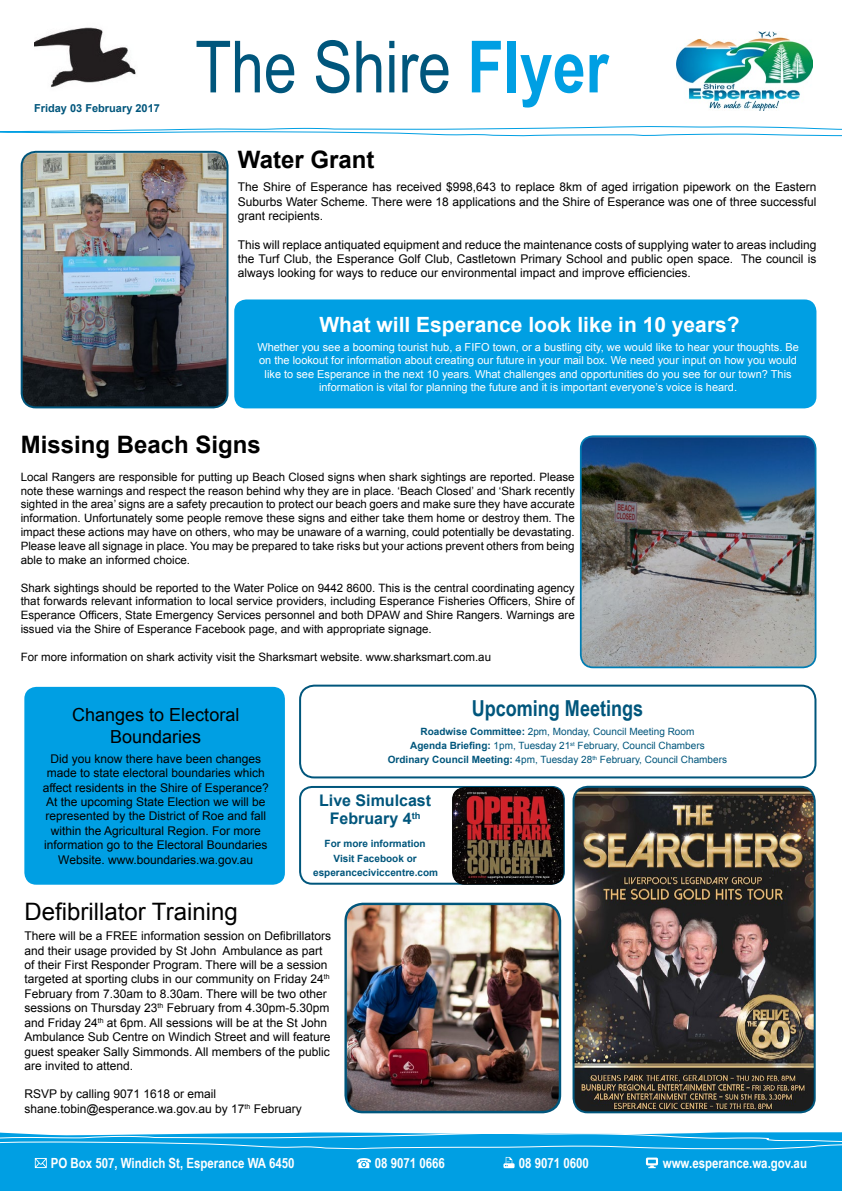
<style>
.page{position:relative;width:842px;height:1191px;background:#fff}
.page>*{position:absolute;margin:0;border:0;box-sizing:border-box;transform-origin:0 0}
.t1{font:72px "Arial Narrow";color:#00567c}
.t2{font:700 24px "Arial";color:#000}
.t3{font:24px "Arial";color:#000}
.t4{font:700 22px "Arial Narrow";color:#00567c}
.t5{font:700 21px "Arial";color:#fff}
.t6{font:18px/21.6px "Arial";color:#000;text-align:center}
.t7{font:700 16px/18.5px "Arial";color:#00567c;text-align:center}
.t8{font:700 14px "Arial Narrow";color:#fff}
.t9{font:12px/14.4px "Arial";color:#000;text-align:justify}
.t10{font:11.5px/13.8px "Arial";color:#000;text-align:justify}
.t11{font:11px/13.2px "Arial";color:#fff;text-align:center}
.t12{font:700 11px "Arial";color:#00567c}
.t13{font:10px/13.8px "Arial";color:#00567c;text-align:center}
.t14{font:700 10px/14.5px "Arial";color:#00567c;text-align:center}
.s1{font-weight:700;color:#009fe3}
.s2{font-weight:700}
</style>
<div class="page">
<div style="left:0;top:1149px;width:842px;height:42px;background:#009fe3"></div>
<svg style="left:0;top:126px;width:842px;height:10px"></svg>
<img style="left:676px;top:31px;width:137px;height:79px">
<svg style="left:645px;top:1156px;width:14px;height:12px"></svg>
<svg style="left:35px;top:1158px;width:12px;height:10px"></svg>
<svg style="left:503px;top:1157px;width:12px;height:11px"></svg>
<svg style="left:357px;top:1158px;width:14px;height:10px"></svg>
<svg style="left:0;top:1132px;width:842px;height:17px;background:#32b1e8"></svg>
<img style="left:34px;top:27px;width:102px;height:61px">
<img style="left:22px;top:153px;width:205px;height:254px">
<div style="left:21px;top:151px;width:207px;height:257px;border:2px solid #00567c;border-radius:14px"></div>
<img style="left:582px;top:437px;width:234px;height:230px">
<div style="left:580px;top:435px;width:236px;height:233px;border:2px solid #007db3;border-radius:12px"></div>
<img style="left:575px;top:788px;width:240px;height:324px">
<div style="left:572px;top:785px;width:244px;height:328px;border:2px solid #00567c;border-radius:14px"></div>
<img style="left:347px;top:905px;width:213px;height:207px">
<div style="left:344px;top:902px;width:217px;height:211px;border:2px solid #00567c;border-radius:17px"></div>
<div style="left:234px;top:299px;width:582px;height:109px;background:#009fe3;border-radius:12px"></div>
<div style="left:299px;top:786px;width:266px;height:98px;border:2px solid #00567c;border-radius:12px"></div>
<img style="left:453px;top:787px;width:110px;height:97px">
<div style="left:452px;top:787px;width:112px;height:97px;border:1px solid #000;border-radius:12px"></div>
<div style="left:24px;top:687px;width:261px;height:197px;background:#009fe3;border-radius:12px"></div>
<div style="left:299px;top:684px;width:517px;height:94px;border:2px solid #00567c;border-radius:14px"></div>
<p class="t12" style="left:34px;top:101px;width:127px">Friday 03 February 2017</p>
<h1 class="t1" style="left:195px;top:14px;width:415px">The Shire <span class="s1">Flyer</span></h1>
<h2 class="t2" style="left:238px;top:144px;width:138px">Water Grant</h2>
<p class="t9" style="left:238px;top:180px;width:580px">The Shire of Esperance has received $998,643 to replace 8km of aged irrigation pipework on the Eastern Suburbs Water Scheme. There were 18 applications and the Shire of Esperance was one of three successful grant recipients.</p>
<p class="t9" style="left:238px;top:237px;width:580px">This will replace antiquated equipment and reduce the maintenance costs of supplying water to areas including the Turf Club, the Esperance Golf Club, Castletown Primary School and public open space. The council is always looking for ways to reduce our environmental impact and improve efficiencies.</p>
<h3 class="t5" style="left:319px;top:311px;width:422px">What will Esperance look like in 10 years?</h3>
<p class="t11" style="left:257px;top:341px;width:543px">Whether you see a booming tourist hub, a FIFO town, or a bustling city, we would like to hear your thoughts. Be on the lookout for information about creating our future in your mail box. We need your input on how you would like to see Esperance in the next 10 years. What challenges and opportunities do you see for our town? This information is vital for planning the future and it is important everyone’s voice is heard.</p>
<h2 class="t2" style="left:21px;top:428px;width:242px">Missing Beach Signs</h2>
<p class="t10" style="left:21px;top:470px;width:556px">Local Rangers are responsible for putting up Beach Closed signs when shark sightings are reported. Please note these warnings and respect the reason behind why they are in place. ‘Beach Closed’ and ‘Shark recently sighted in the area’ signs are a safety precaution to protect our beach goers and make sure they have accurate information. Unfortunately some people remove these signs and either take them home or destroy them. The impact these actions may have on others, who may be unaware of a warning, could potentially be devastating.<br>Please leave all signage in place. You may be prepared to take risks but your actions prevent others from being able to make an informed choice.</p>
<p class="t10" style="left:21px;top:581px;width:555px">Shark sightings should be reported to the Water Police on 9442 8600. This is the central coordinating agency that forwards relevant information to local service providers, including Esperance Fisheries Officers, Shire of Esperance Officers, State Emergency Services personnel and both DPAW and Shire Rangers. Warnings are issued via the Shire of Esperance Facebook page, and with appropriate signage.</p>
<p class="t10" style="left:21px;top:650px;width:472px">For more information on shark activity visit the Sharksmart website. www.sharksmart.com.au</p>
<h3 class="t6" style="left:72px;top:704px;width:169px">Changes to Electoral<br>Boundaries</h3>
<p class="t9" style="left:43px;top:751px;width:227px;text-align:center">Did you know there have been changes made to state electoral boundaries which affect residents in the Shire of Esperance?<br>At the upcoming State Election we will be represented by the District of Roe and fall within the Agricultural Region. For more information go to the Electoral Boundaries Website. www.boundaries.wa.gov.au</p>
<h3 class="t4" style="left:472px;top:691px;width:173px">Upcoming Meetings</h3>
<p class="t13" style="left:388px;top:725px;width:341px"><span class="s2">Roadwise Committee:</span> 2pm, Monday, Council Meeting Room<br><span class="s2">Agenda Briefing:</span> 1pm, Tuesday 21<sup>st</sup> February, Council Chambers<br><span class="s2">Ordinary Council Meeting:</span> 4pm, Tuesday 28<sup>th</sup> February, Council Chambers</p>
<h3 class="t7" style="left:319px;top:791px;width:114px">Live Simulcast<br>February 4<sup>th</sup></h3>
<p class="t14" style="left:313px;top:837px;width:127px">For more information<br>Visit Facebook or esperanceciviccentre.com</p>
<h2 class="t3" style="left:24px;top:896px;width:215px">Defibrillator Training</h2>
<p class="t9" style="left:24px;top:929px;width:308px;text-align:left">There will be a FREE information session on Defibrillators and their usage provided by St John Ambulance as part of their First Responder Program. There will be a session targeted at sporting clubs in our community on Friday 24<sup>th </sup>February from 7.30am to 8.30am. There will be two other sessions on Thursday 23<sup>th</sup> February from 4.30pm-5.30pm and Friday 24<sup>th</sup> at 6pm. All sessions will be at the St John Ambulance Sub Centre on Windich Street and will feature guest speaker Sally Simmonds. All members of the public are invited to attend.</p>
<p class="t9" style="left:24px;top:1087px;width:279px">RSVP by calling 9071 1618 or email shane.tobin@esperance.wa.gov.au by 17<sup>th</sup> February</p>
<p class="t8" style="left:51px;top:1152px;width:245px">PO Box 507, Windich St, Esperance WA 6450</p>
<p class="t8" style="left:375px;top:1152px;width:72px">08 9071 0666</p>
<p class="t8" style="left:519px;top:1152px;width:72px">08 9071 0600</p>
<p class="t8" style="left:663px;top:1152px;width:146px">www.esperance.wa.gov.au</p>
</div>
